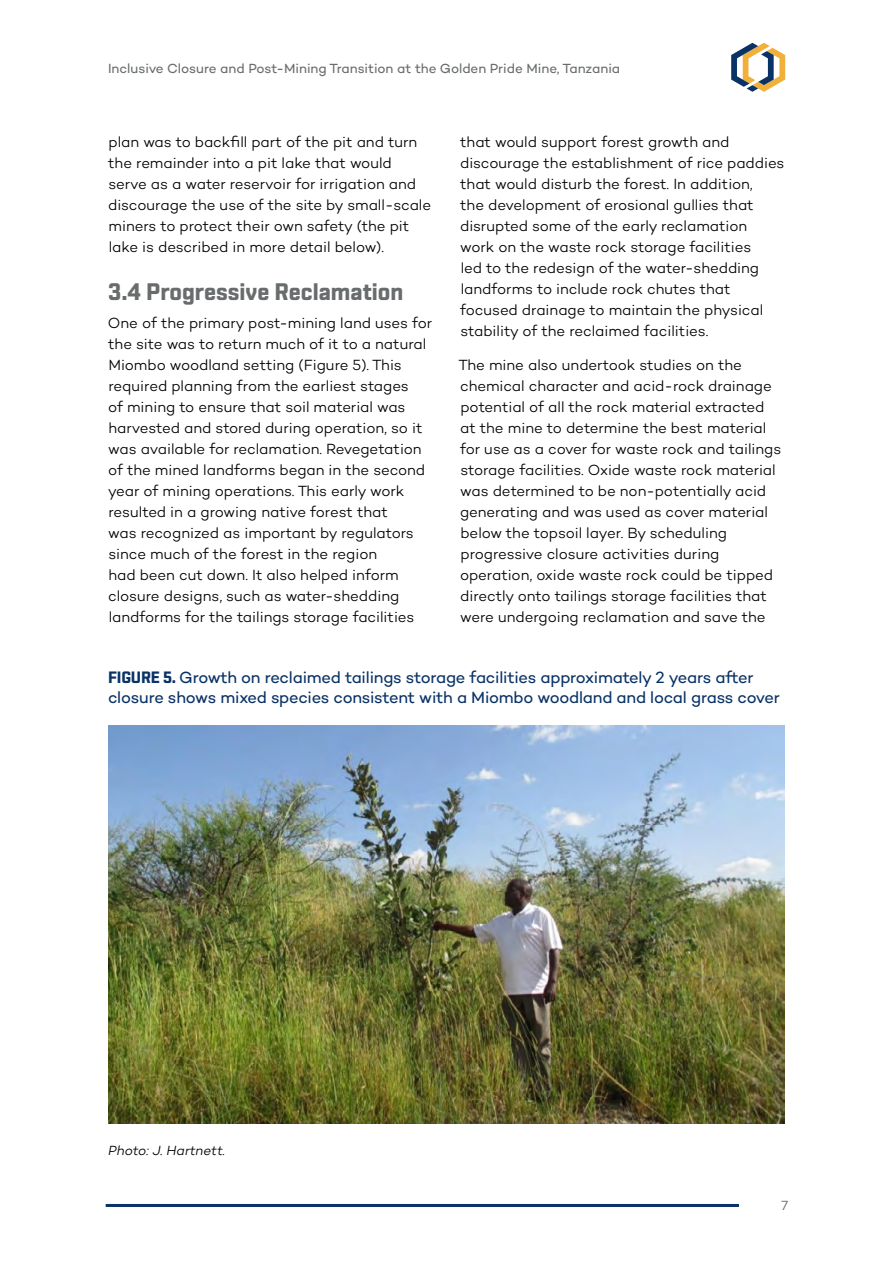
<style>
.page{position:relative;width:893px;height:1263px;background:#fff}
.page>*{position:absolute;margin:0;border:0;box-sizing:border-box;transform-origin:0 0}
.t1{font:700 24px "Shentox";color:#696c6d}
.Figure_title{font:16.5px/19.5px "Campton";letter-spacing:-.015em;color:#093266}
.t2{font:300 15px/21px "Campton";letter-spacing:-.005em;color:#000}
.t3{font:13.5px "Campton";letter-spacing:-.005em;color:#696c6d}
.Figure_source{font:italic 300 13.5px "Campton";letter-spacing:-.005em;color:#000}
.t4{font:300 13.5px "Campton";color:#696c6d}
.s1{font-family:"Shentox";font-weight:700}
</style>
<div class="page">
<svg style="left:731px;top:43px;width:54px;height:49px"></svg>
<hr style="left:106px;top:1204px;width:633px;height:3px;background:#093266">
<img style="left:108px;top:725px;width:676px;height:398px">
<p class="t3" style="left:108px;top:60px;width:514px">Inclusive Closure and Post-Mining Transition at the Golden Pride Mine, Tanzania</p>
<p class="t2" style="left:108px;top:131px;width:325px">plan was to backfill part of the pit and turn the remainder into a pit lake that would serve as a water reservoir for irrigation and discourage the use of the site by small-scale miners to protect their own safety (the pit lake is described in more detail below).</p>
<h2 class="t1" style="left:108px;top:277px;width:297px">3.4 Progressive Reclamation</h2>
<p class="t2" style="left:108px;top:312px;width:326px">One of the primary post-mining land uses for the site was to return much of it to a natural Miombo woodland setting (Figure 5). This required planning from the earliest stages<br>of mining to ensure that soil material was harvested and stored during operation, so it was available for reclamation. Revegetation of the mined landforms began in the second year of mining operations. This early work resulted in a growing native forest that<br>was recognized as important by regulators since much of the forest in the region<br>had been cut down. It also helped inform closure designs, such as water-shedding landforms for the tailings storage facilities</p>
<p class="t2" style="left:460px;top:131px;width:326px">that would support forest growth and discourage the establishment of rice paddies that would disturb the forest. In addition,<br>the development of erosional gullies that disrupted some of the early reclamation work on the waste rock storage facilities<br>led to the redesign of the water-shedding landforms to include rock chutes that focused drainage to maintain the physical stability of the reclaimed facilities.</p>
<p class="t2" style="left:458px;top:354px;width:324px">The mine also undertook studies on the chemical character and acid-rock drainage potential of all the rock material extracted at the mine to determine the best material for use as a cover for waste rock and tailings storage facilities. Oxide waste rock material was determined to be non-potentially acid generating and was used as cover material below the topsoil layer. By scheduling progressive closure activities during operation, oxide waste rock could be tipped directly onto tailings storage facilities that were undergoing reclamation and save the</p>
<p class="Figure_title" style="left:108px;top:667px;width:673px"><span class="s1">FIGURE 5.</span> Growth on reclaimed tailings storage facilities approximately 2 years after closure shows mixed species consistent with a Miombo woodland and local grass cover</p>
<p class="Figure_source" style="left:108px;top:1142px;width:119px">Photo: J. Hartnett.</p>
<p class="t4" style="left:781px;top:1197px;width:8px">7</p>
</div>
